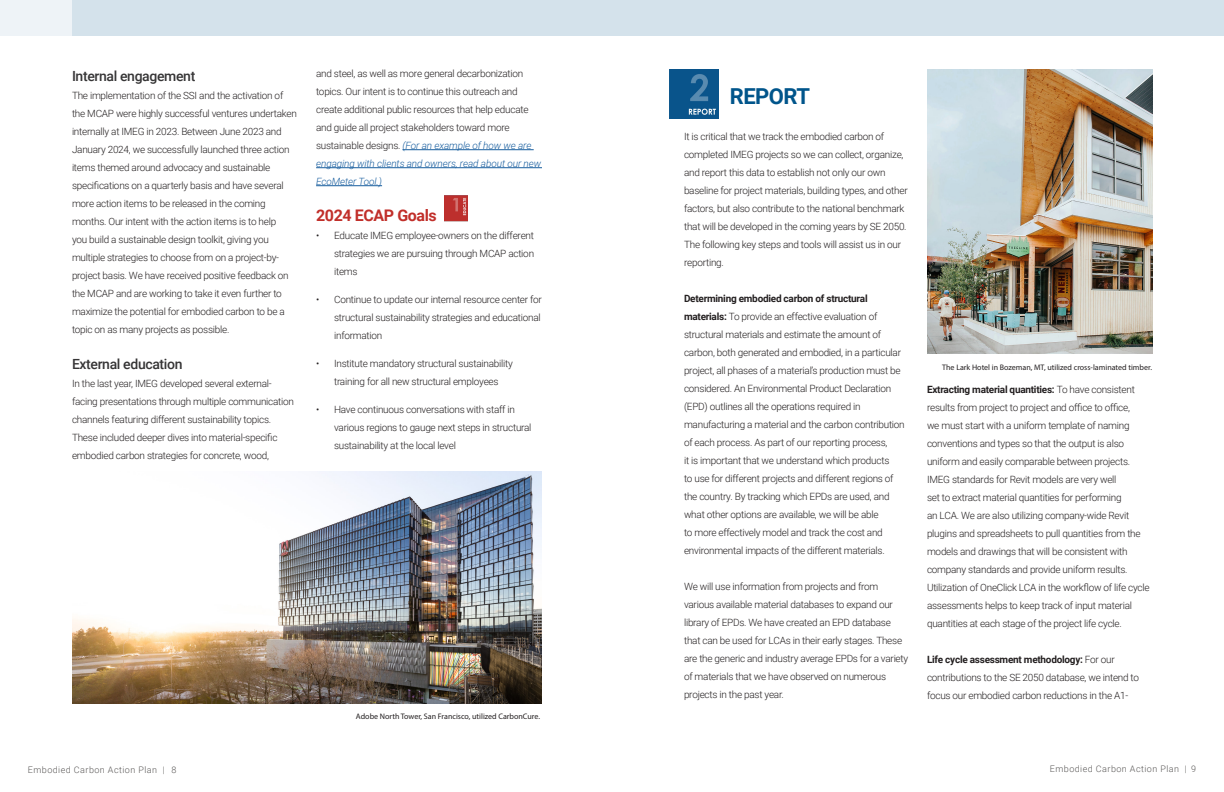
<style>
.page{position:relative;width:1224px;height:792px;background:#fff}
.page>*{position:absolute;margin:0;border:0;box-sizing:border-box;transform-origin:0 0}
.Body{font:700 22px "Roboto";letter-spacing:-.025em;color:#00558b}
.Body-2{font:700 16px "Roboto";letter-spacing:-.025em;color:#c12f2a}
.Body-3{font:500 14px "Roboto";letter-spacing:-.025em;color:#363536}
.Body-4{font:300 10px/18px "Roboto";letter-spacing:-.025em;color:#231f20}
.Body-5{font:700 10px "Roboto";letter-spacing:-.025em;color:#231f20}
.t1{font:300 9px "Roboto";letter-spacing:.05em;color:#5b5958}
.Bullets{font:8px "Myriad Pro";color:#231f20}
.s1{font-style:italic;color:#175d9e}
.s2{font-weight:700}
.s3{font-weight:300}
</style>
<div class="page">
<div style="left:612px;top:0;width:612px;height:36px;background:#d4e2eb"></div>
<div style="left:0;top:0;width:612px;height:36px;background:#d4e2eb"></div>
<div style="left:0;top:0;width:71px;height:36px;background:#eef3f7"></div>
<hr style="left:402px;top:150px;width:132px;height:1px;background:#175d9e">
<hr style="left:316px;top:168px;width:226px;height:1px;background:#175d9e">
<hr style="left:316px;top:186px;width:66px;height:1px;background:#175d9e">
<img style="left:72px;top:472px;width:470px;height:231px">
<img style="left:444px;top:196px;width:23px;height:25px">
<img style="left:669px;top:70px;width:50px;height:48px">
<img style="left:927px;top:69px;width:225px;height:284px">
<p class="Body-3" style="left:72px;top:66px;width:125px">Internal engagement</p>
<p class="Body-4" style="left:72px;top:86px;width:226px">The implementation of the SSI and the activation of the MCAP were highly successful ventures undertaken internally at IMEG in 2023. Between June 2023 and January 2024, we successfully launched three action items themed around advocacy and sustainable specifications on a quarterly basis and have several more action items to be released in the coming months. Our intent with the action items is to help<br>you build a sustainable design toolkit, giving you multiple strategies to choose from on a project-by&shy;project basis. We have received positive feedback on the MCAP and are working to take it even further to maximize the potential for embodied carbon to be a topic on as many projects as possible.</p>
<p class="Body-3" style="left:72px;top:354px;width:112px">External education</p>
<p class="Body-4" style="left:72px;top:374px;width:224px">In the last year, IMEG developed several external&shy;facing presentations through multiple communication channels featuring different sustainability topics.<br>These included deeper dives into material-specific embodied carbon strategies for concrete, wood,</p>
<p class="Body-4" style="left:316px;top:64px;width:227px">and steel, as well as more general decarbonization topics. Our intent is to continue this outreach and create additional public resources that help educate and guide all project stakeholders toward more sustainable designs. <span class="s1">(For an example of how we are engaging with clients and owners, read about our new EcoMeter Tool.)</span></p>
<p class="Body-2" style="left:316px;top:204px;width:122px">2024 ECAP Goals</p>
<p class="Body-4" style="left:334px;top:226px;width:202px;text-align:justify;text-indent:-18px">• Educate IMEG employee-owners on the different strategies we are pursuing through MCAP action items</p>
<p class="Body-4" style="left:334px;top:290px;width:209px;text-align:justify;text-indent:-18px">• Continue to update our internal resource center for structural sustainability strategies and educational information</p>
<p class="Body-4" style="left:316px;top:354px;width:198px;text-align:center">• Institute mandatory structural sustainability training for all new structural employees</p>
<p class="Body-4" style="left:334px;top:400px;width:199px;text-indent:-18px">• Have continuous conversations with staff in various regions to gauge next steps in structural sustainability at the local level</p>
<p class="Bullets" style="left:356px;top:712px;width:186px">Adobe North Tower, San Francisco, utilized CarbonCure.</p>
<p class="Body" style="left:730px;top:80px;width:82px">REPORT</p>
<p class="Body-4" style="left:684px;top:127px;width:225px">It is critical that we track the embodied carbon of completed IMEG projects so we can collect, organize, and report this data to establish not only our own baseline for project materials, building types, and other factors, but also contribute to the national benchmark that will be developed in the coming years by SE 2050.<br>The following key steps and tools will assist us in our reporting.</p>
<p class="Body-4" style="left:684px;top:289px;width:222px"><span class="s2">Determining embodied carbon of structural materials:</span> To provide an effective evaluation of structural materials and estimate the amount of carbon, both generated and embodied, in a particular project, all phases of a material’s production must be considered. An Environmental Product Declaration (EPD) outlines all the operations required in manufacturing a material and the carbon contribution of each process. As part of our reporting process,<br>it is important that we understand which products<br>to use for different projects and different regions of the country. By tracking which EPDs are used, and what other options are available, we will be able<br>to more effectively model and track the cost and environmental impacts of the different materials.</p>
<p class="Body-4" style="left:684px;top:577px;width:226px">We will use information from projects and from various available material databases to expand our library of EPDs. We have created an EPD database that can be used for LCAs in their early stages. These are the generic and industry average EPDs for a variety of materials that we have observed on numerous projects in the past year.</p>
<p class="Bullets" style="left:942px;top:363px;width:211px">The Lark Hotel in Bozeman, MT, utilized cross-laminated timber.</p>
<p class="Body-5" style="left:927px;top:382px;width:209px">Extracting material quantities: <span class="s3">To have consistent</span></p>
<p class="Body-4" style="left:927px;top:398px;width:204px">results from project to project and office to office,</p>
<p class="Body-4" style="left:927px;top:416px;width:224px">we must start with a uniform template of naming conventions and types so that the output is also uniform and easily comparable between projects.<br>IMEG standards for Revit models are very well<br>set to extract material quantities for performing<br>an LCA. We are also utilizing company-wide Revit plugins and spreadsheets to pull quantities from the models and drawings that will be consistent with company standards and provide uniform results.<br>Utilization of OneClick LCA in the workflow of life cycle assessments helps to keep track of input material quantities at each stage of the project life cycle.</p>
<p class="Body-4" style="left:927px;top:650px;width:214px"><span class="s2">Life cycle assessment methodology:</span> For our contributions to the SE 2050 database, we intend to focus our embodied carbon reductions in the A1-</p>
<p class="t1" style="left:28px;top:763px;width:150px">Embodied Carbon Action Plan | 8</p>
<p class="t1" style="left:1050px;top:762px;width:148px">Embodied Carbon Action Plan | 9</p>
</div>
